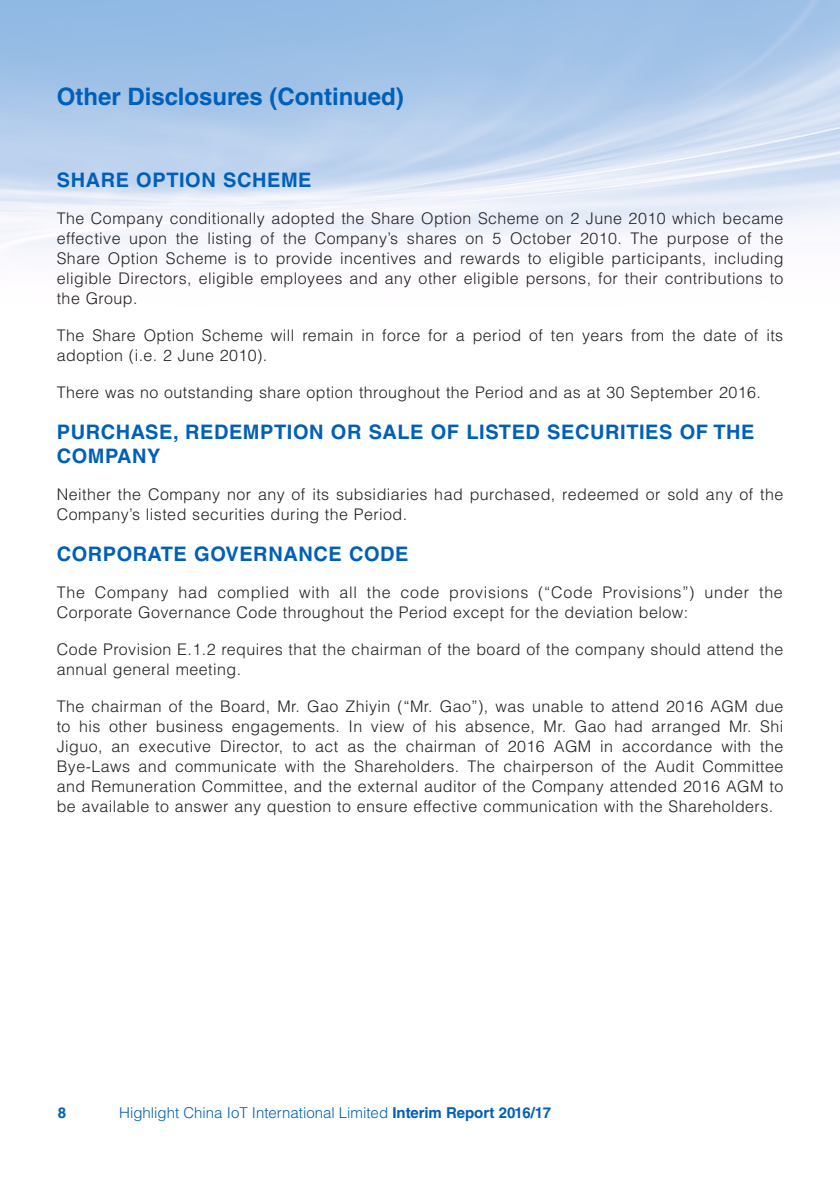
<style>
.page{position:relative;width:840px;height:1191px;background:#fff}
.page>*{position:absolute;margin:0;border:0;box-sizing:border-box;transform-origin:0 0}
.t1{font:700 24px "Helvetica LT Std";color:#005fb9}
.t2{font:700 20px/24px "Helvetica LT Std";letter-spacing:.03em;color:#005fb9}
.t3{font:300 16px/20px "Helvetica LT Std";letter-spacing:.03em;color:#231f20}
.t4{font:300 15px "Helvetica LT Std";color:#005fb9}
.t5{font:700 15px "Helvetica LT Std";color:#005fb9}
.s1{font-weight:700}
</style>
<div class="page">
<h1 class="t1" style="left:57px;top:82px;width:348px">Other Disclosures (Continued)</h1>
<p class="t2" style="left:57px;top:167px;width:256px">SHARE OPTION SCHEME</p>
<p class="t3" style="left:57px;top:208px;width:727px;text-align:justify">The Company conditionally adopted the Share Option Scheme on 2 June 2010 which became effective upon the listing of the Company’s shares on 5 October 2010. The purpose of the Share Option Scheme is to provide incentives and rewards to eligible participants, including eligible Directors, eligible employees and any other eligible persons, for their contributions to the Group.</p>
<p class="t3" style="left:57px;top:325px;width:727px">The Share Option Scheme will remain in force for a period of ten years from the date of its adoption (i.e. 2 June 2010).</p>
<p class="t3" style="left:57px;top:382px;width:705px">There was no outstanding share option throughout the Period and as at 30 September 2016.</p>
<p class="t2" style="left:57px;top:419px;width:699px">PURCHASE, REDEMPTION OR SALE OF LISTED SECURITIES OF THE<br>COMPANY</p>
<p class="t3" style="left:57px;top:484px;width:727px">Neither the Company nor any of its subsidiaries had purchased, redeemed or sold any of the<br>Company’s listed securities during the Period.</p>
<p class="t2" style="left:57px;top:541px;width:353px">CORPORATE GOVERNANCE CODE</p>
<p class="t3" style="left:57px;top:582px;width:727px">The Company had complied with all the code provisions (“Code Provisions”) under the<br>Corporate Governance Code throughout the Period except for the deviation below:</p>
<p class="t3" style="left:57px;top:639px;width:727px">Code Provision E.1.2 requires that the chairman of the board of the company should attend the annual general meeting.</p>
<p class="t3" style="left:57px;top:696px;width:727px;text-align:justify">The chairman of the Board, Mr. Gao Zhiyin (“Mr. Gao”), was unable to attend 2016 AGM due to his other business engagements. In view of his absence, Mr. Gao had arranged Mr. Shi Jiguo, an executive Director, to act as the chairman of 2016 AGM in accordance with the Bye-Laws and communicate with the Shareholders. The chairperson of the Audit Committee and Remuneration Committee, and the external auditor of the Company attended 2016 AGM to be available to answer any question to ensure effective communication with the Shareholders.</p>
<p class="t5" style="left:58px;top:1104px;width:10px">8</p>
<p class="t4" style="left:119px;top:1103px;width:433px">Highlight China IoT International Limited <span class="s1">Interim Report 2016/17</span></p>
</div>
